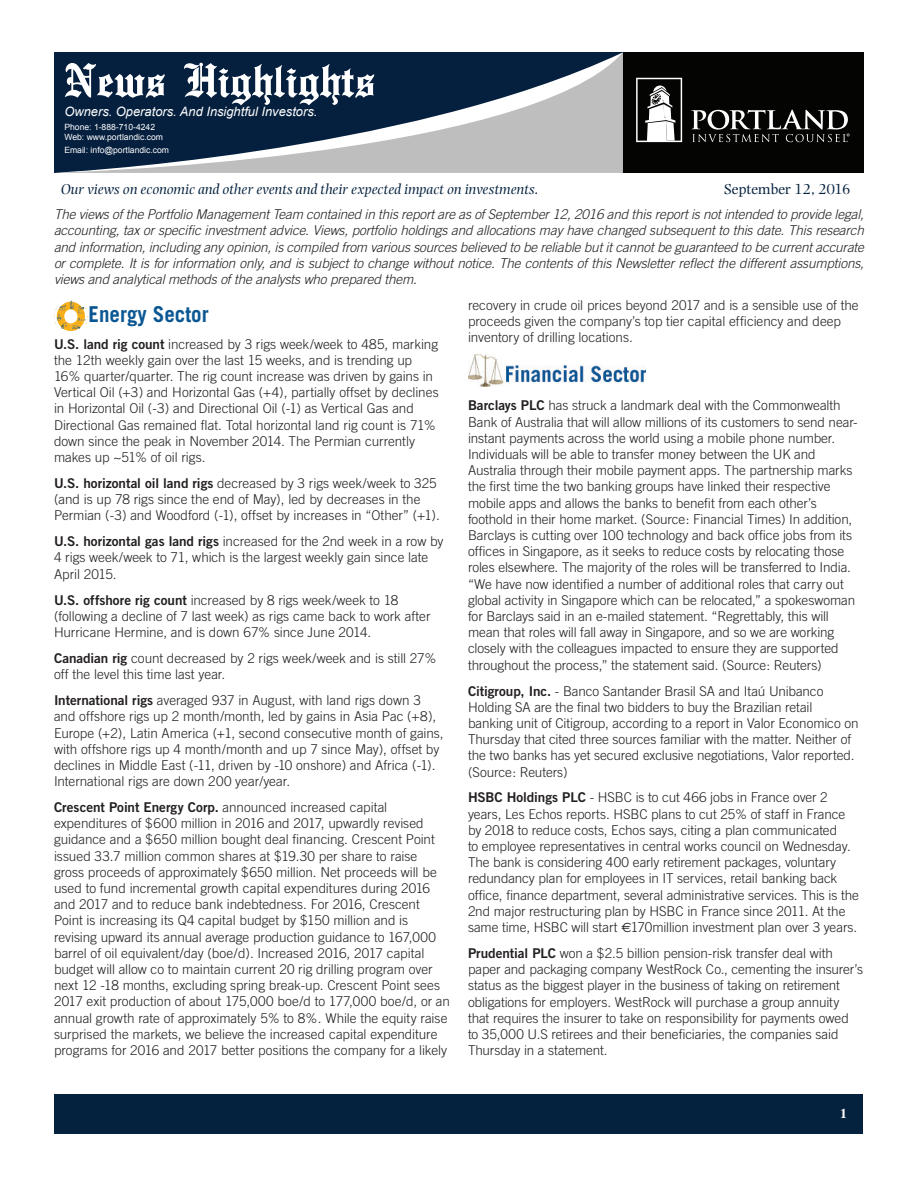
<style>
.page{position:relative;width:918px;height:1188px;background:#fff}
.page>*{position:absolute;margin:0;border:0;box-sizing:border-box;transform-origin:0 0}
.t1{font:500 51px "English Towne";color:#fff}
.t2{font:700 21.9px "Trade Gothic";color:#0b5793;scale:.96 1}
.t3{font:italic 15px "Photina";color:#04213e}
.t4{font:15px "Photina";color:#04213e}
.Article_-_Body{font:300 13.5px/16.2px "Trade Gothic";letter-spacing:-.005em;color:#231f20}
.t5{font:italic 300 13.5px/16.2px "Trade Gothic";letter-spacing:-.01em;color:#231f20;text-align:justify}
.t6{font:700 13.5px "Times";color:#fff}
.t7{font:italic 12.9px "Arial";color:#fff}
.t8{font:8.55px/10.4px "Arial";color:#fff}
.s1{font-family:"Trade Gothic Bold Two";font-weight:400}
.s2{font-family:"Euro Sans";font-weight:400}
</style>
<div class="page">
<div style="left:606px;top:52px;width:258px;height:121px;background:#040503"></div>
<div style="left:55px;top:1094px;width:808px;height:39px;background:#04213e"></div>
<svg style="left:54px;top:53px;width:569px;height:120px;background:#4d5d71"></svg>
<svg style="left:636px;top:78px;width:46px;height:64px"></svg>
<svg style="left:691px;top:110px;width:159px;height:32px"></svg>
<svg style="left:54px;top:299px;width:34px;height:33px"></svg>
<img style="left:468px;top:355px;width:177px;height:31px">
<h1 class="t1" style="left:64px;top:51px;width:312px">News Highlights</h1>
<p class="t7" style="left:64px;top:103px;width:255px">Owners. Operators. And Insightful Investors.</p>
<p class="t8" style="left:64px;top:122px;width:100px">Phone: 1-888-710-4242<br>Web: www.portlandic.com</p>
<p class="t8" style="left:64px;top:145px;width:106px">Email: info@portlandic.com</p>
<p class="t3" style="left:61px;top:181px;width:479px">Our views on economic and other events and their expected impact on investments.</p>
<p class="t4" style="left:724px;top:180px;width:128px">September 12, 2016</p>
<p class="t5" style="left:54px;top:206px;width:812px">The views of the Portfolio Management Team contained in this report are as of September 12, 2016 and this report is not intended to provide legal, accounting, tax or specific investment advice. Views, portfolio holdings and allocations may have changed subsequent to this date. This research and information, including any opinion, is compiled from various sources believed to be reliable but it cannot be guaranteed to be current accurate or complete. It is for information only, and is subject to change without notice. The contents of this Newsletter reflect the different assumptions, views and analytical methods of the analysts who prepared them.</p>
<p class="t2" style="left:89px;top:301px;width:127px">Energy Sector</p>
<p class="Article_-_Body" style="left:54px;top:336px;width:386px"><span class="s1">U.S. land rig count</span> increased by 3 rigs week/week to 485, marking the 12th weekly gain over the last 15 weeks, and is trending up 16% quarter/quarter. The rig count increase was driven by gains in Vertical Oil (+3) and Horizontal Gas (+4), partially offset by declines in Horizontal Oil (-3) and Directional Oil (-1) as Vertical Gas and Directional Gas remained flat. Total horizontal land rig count is 71% down since the peak in November 2014. The Permian currently makes up ~51% of oil rigs.</p>
<p class="Article_-_Body" style="left:54px;top:475px;width:387px"><span class="s1">U.S. horizontal oil land rigs</span> decreased by 3 rigs week/week to 325 (and is up 78 rigs since the end of May), led by decreases in the<br>Permian (-3) and Woodford (-1), offset by increases in “Other” (+1).</p>
<p class="Article_-_Body" style="left:54px;top:533px;width:391px"><span class="s1">U.S. horizontal gas land rigs</span> increased for the 2nd week in a row by<br>4 rigs week/week to 71, which is the largest weekly gain since late<br>April 2015.</p>
<p class="Article_-_Body" style="left:54px;top:592px;width:378px"><span class="s1">U.S. offshore rig count</span> increased by 8 rigs week/week to 18 (following a decline of 7 last week) as rigs came back to work after<br>Hurricane Hermine, and is down 67% since June 2014.</p>
<p class="Article_-_Body" style="left:54px;top:650px;width:384px"><span class="s1">Canadian rig</span> count decreased by 2 rigs week/week and is still 27% off the level this time last year.</p>
<p class="Article_-_Body" style="left:54px;top:692px;width:391px"><span class="s1">International rigs</span> averaged 937 in August, with land rigs down 3 and offshore rigs up 2 month/month, led by gains in Asia Pac (+8), Europe (+2), Latin America (+1, second consecutive month of gains, with offshore rigs up 4 month/month and up 7 since May), offset by declines in Middle East (-11, driven by -10 onshore) and Africa (-1).<br>International rigs are down 200 year/year.</p>
<p class="Article_-_Body" style="left:54px;top:799px;width:398px"><span class="s1">Crescent Point Energy Corp.</span> announced increased capital expenditures of $600 million in 2016 and 2017, upwardly revised guidance and a $650 million bought deal financing. Crescent Point issued 33.7 million common shares at $19.30 per share to raise gross proceeds of approximately $650 million. Net proceeds will be used to fund incremental growth capital expenditures during 2016 and 2017 and to reduce bank indebtedness. For 2016, Crescent Point is increasing its Q4 capital budget by $150 million and is revising upward its annual average production guidance to 167,000 barrel of oil equivalent/day (boe/d). Increased 2016, 2017 capital budget will allow co to maintain current 20 rig drilling program over next 12 -18 months, excluding spring break-up. Crescent Point sees 2017 exit production of about 175,000 boe/d to 177,000 boe/d, or an annual growth rate of approximately 5% to 8%. While the equity raise surprised the markets, we believe the increased capital expenditure programs for 2016 and 2017 better positions the company for a likely</p>
<p class="Article_-_Body" style="left:468px;top:297px;width:392px">recovery in crude oil prices beyond 2017 and is a sensible use of the proceeds given the company’s top tier capital efficiency and deep inventory of drilling locations.</p>
<p class="Article_-_Body" style="left:468px;top:397px;width:391px"><span class="s1">Barclays PLC</span> has struck a landmark deal with the Commonwealth Bank of Australia that will allow millions of its customers to send near&shy;instant payments across the world using a mobile phone number.<br>Individuals will be able to transfer money between the UK and Australia through their mobile payment apps. The partnership marks the first time the two banking groups have linked their respective mobile apps and allows the banks to benefit from each other’s foothold in their home market. (Source: Financial Times) In addition, Barclays is cutting over 100 technology and back office jobs from its offices in Singapore, as it seeks to reduce costs by relocating those roles elsewhere. The majority of the roles will be transferred to India. “We have now identified a number of additional roles that carry out global activity in Singapore which can be relocated,” a spokeswoman for Barclays said in an e-mailed statement. “Regrettably, this will mean that roles will fall away in Singapore, and so we are working closely with the colleagues impacted to ensure they are supported throughout the process,” the statement said. (Source: Reuters)</p>
<p class="Article_-_Body" style="left:468px;top:682px;width:392px"><span class="s1">Citigroup, Inc.</span> - Banco Santander Brasil SA and Itaú Unibanco Holding SA are the final two bidders to buy the Brazilian retail banking unit of Citigroup, according to a report in Valor Economico on Thursday that cited three sources familiar with the matter. Neither of the two banks has yet secured exclusive negotiations, Valor reported. (Source: Reuters)</p>
<p class="Article_-_Body" style="left:468px;top:789px;width:392px"><span class="s1">HSBC Holdings PLC</span> - HSBC is to cut 466 jobs in France over 2 years, Les Echos reports. HSBC plans to cut 25% of staff in France by 2018 to reduce costs, Echos says, citing a plan communicated<br>to employee representatives in central works council on Wednesday.<br>The bank is considering 400 early retirement packages, voluntary redundancy plan for employees in IT services, retail banking back office, finance department, several administrative services. This is the 2nd major restructuring plan by HSBC in France since 2011. At the same time, HSBC will start <span class="s2">€</span>170million investment plan over 3 years.</p>
<p class="Article_-_Body" style="left:468px;top:945px;width:397px"><span class="s1">Prudential PLC</span> won a $2.5 billion pension-risk transfer deal with paper and packaging company WestRock Co., cementing the insurer’s status as the biggest player in the business of taking on retirement obligations for employers. WestRock will purchase a group annuity that requires the insurer to take on responsibility for payments owed<br>to 35,000 U.S retirees and their beneficiaries, the companies said Thursday in a statement.</p>
<p class="t6" style="left:840px;top:1100px;width:8px">1</p>
</div>
